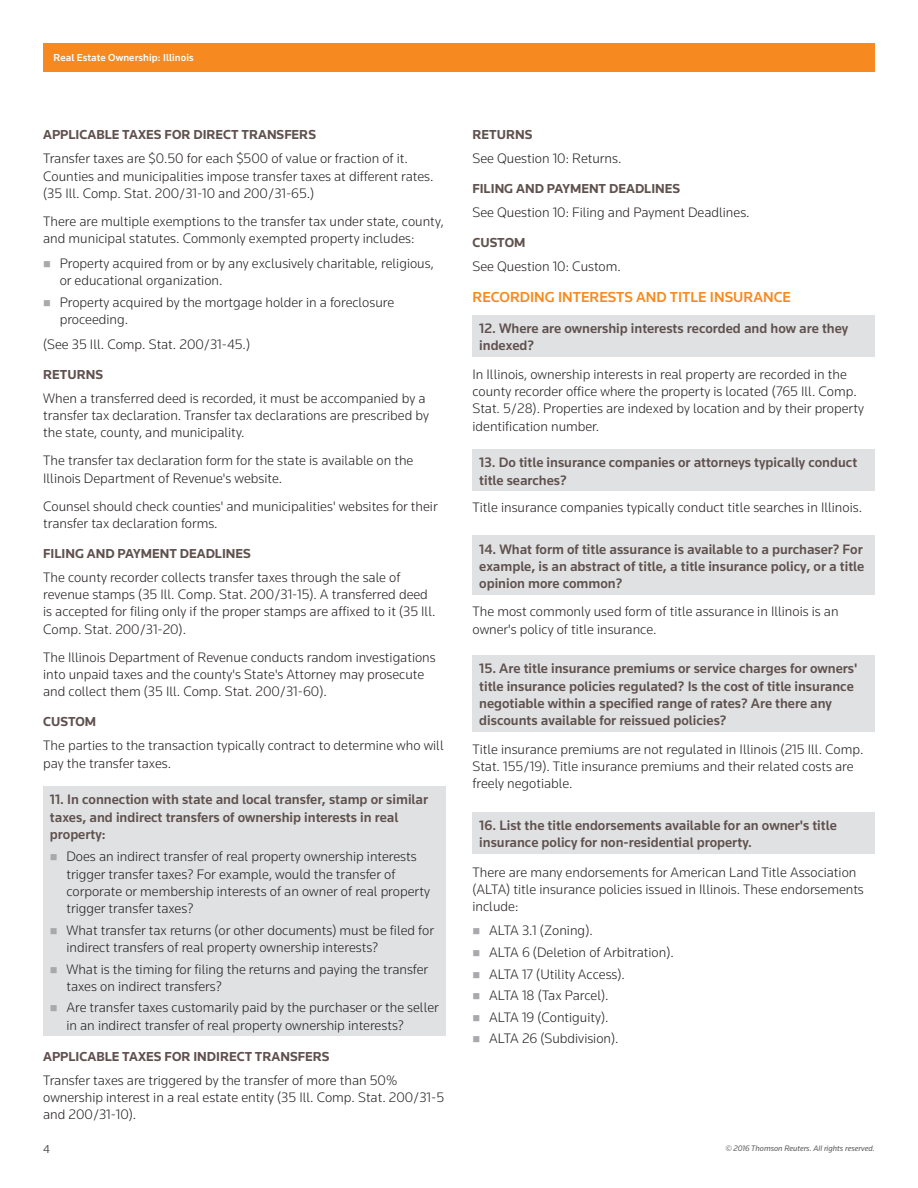
<style>
.page{position:relative;width:918px;height:1188px;background:#fff}
.page>*{position:absolute;margin:0;border:0;box-sizing:border-box;transform-origin:0 0}
.t1{font:500 15px "Knowledge";color:#f6891f}
.t2{font:300 14.25px/17.2px "Knowledge";color:#231f20}
.t3{font:500 14.25px/17.2px "Knowledge";color:#5f514d}
.t4{font:700 13.5px "Knowledge";color:#5f514d}
.t5{font:12px "Knowledge";color:#57585a}
.t6{font:500 10.5px "Knowledge";letter-spacing:.01em;color:#fff}
.t7{font:italic 8.25px "Knowledge";color:#57585a}
</style>
<div class="page">
<div style="left:43px;top:43px;width:832px;height:29px;background:#f6891f"></div>
<div style="left:43px;top:787px;width:403px;height:249px;background:#e0e1e3"></div>
<div style="left:472px;top:315px;width:403px;height:42px;background:#e0e1e3"></div>
<div style="left:472px;top:449px;width:403px;height:42px;background:#e0e1e3"></div>
<div style="left:472px;top:536px;width:403px;height:59px;background:#e0e1e3"></div>
<div style="left:472px;top:656px;width:403px;height:76px;background:#e0e1e3"></div>
<div style="left:472px;top:812px;width:403px;height:42px;background:#e0e1e3"></div>
<p class="t6" style="left:53px;top:51px;width:142px">Real Estate Ownership: Illinois</p>
<p class="t4" style="left:43px;top:126px;width:274px">APPLICABLE TAXES FOR DIRECT TRANSFERS</p>
<p class="t2" style="left:43px;top:150px;width:392px">Transfer taxes are $0.50 for each $500 of value or fraction of it.<br>Counties and municipalities impose transfer taxes at different rates. (35 Ill. Comp. Stat. 200/31-10 and 200/31-65.)</p>
<p class="t2" style="left:43px;top:212px;width:402px">There are multiple exemptions to the transfer tax under state, county, and municipal statutes. Commonly exempted property includes:</p>
<p class="t2" style="left:60px;top:254px;width:376px">Property acquired from or by any exclusively charitable, religious, or educational organization.</p>
<p class="t2" style="left:60px;top:293px;width:336px">Property acquired by the mortgage holder in a foreclosure proceeding.</p>
<p class="t2" style="left:43px;top:335px;width:208px">(See 35 Ill. Comp. Stat. 200/31-45.)</p>
<p class="t4" style="left:43px;top:366px;width:61px">RETURNS</p>
<p class="t2" style="left:43px;top:389px;width:387px">When a transferred deed is recorded, it must be accompanied by a transfer tax declaration. Transfer tax declarations are prescribed by the state, county, and municipality.</p>
<p class="t2" style="left:43px;top:452px;width:372px">The transfer tax declaration form for the state is available on the<br>Illinois Department of Revenue's website.</p>
<p class="t2" style="left:43px;top:497px;width:396px">Counsel should check counties' and municipalities' websites for their transfer tax declaration forms.</p>
<p class="t4" style="left:43px;top:545px;width:209px">FILING AND PAYMENT DEADLINES</p>
<p class="t2" style="left:43px;top:568px;width:394px">The county recorder collects transfer taxes through the sale of revenue stamps (35 Ill. Comp. Stat. 200/31-15). A transferred deed is accepted for filing only if the proper stamps are affixed to it (35 Ill.<br>Comp. Stat. 200/31-20).</p>
<p class="t2" style="left:43px;top:648px;width:394px">The Illinois Department of Revenue conducts random investigations into unpaid taxes and the county's State's Attorney may prosecute and collect them (35 Ill. Comp. Stat. 200/31-60).</p>
<p class="t4" style="left:43px;top:714px;width:54px">CUSTOM</p>
<p class="t2" style="left:43px;top:737px;width:402px">The parties to the transaction typically contract to determine who will pay the transfer taxes.</p>
<p class="t3" style="left:50px;top:791px;width:380px">11. In connection with state and local transfer, stamp or similar taxes, and indirect transfers of ownership interests in real property:</p>
<p class="t2" style="left:66px;top:848px;width:365px">Does an indirect transfer of real property ownership interests trigger transfer taxes? For example, would the transfer of corporate or membership interests of an owner of real property trigger transfer taxes?</p>
<p class="t2" style="left:66px;top:921px;width:369px">What transfer tax returns (or other documents) must be filed for indirect transfers of real property ownership interests?</p>
<p class="t2" style="left:66px;top:960px;width:363px">What is the timing for filing the returns and paying the transfer taxes on indirect transfers?</p>
<p class="t2" style="left:66px;top:999px;width:374px">Are transfer taxes customarily paid by the purchaser or the seller in an indirect transfer of real property ownership interests?</p>
<p class="t4" style="left:43px;top:1048px;width:288px">APPLICABLE TAXES FOR INDIRECT TRANSFERS</p>
<p class="t2" style="left:43px;top:1071px;width:402px">Transfer taxes are triggered by the transfer of more than 50% ownership interest in a real estate entity (35 Ill. Comp. Stat. 200/31-5 and 200/31-10).</p>
<p class="t4" style="left:472px;top:126px;width:61px">RETURNS</p>
<p class="t2" style="left:472px;top:149px;width:150px">See Question 10: Returns.</p>
<p class="t4" style="left:472px;top:180px;width:209px">FILING AND PAYMENT DEADLINES</p>
<p class="t2" style="left:472px;top:203px;width:279px">See Question 10: Filing and Payment Deadlines.</p>
<p class="t4" style="left:472px;top:234px;width:54px">CUSTOM</p>
<p class="t2" style="left:472px;top:257px;width:150px">See Question 10: Custom.</p>
<p class="t1" style="left:472px;top:288px;width:320px">RECORDING INTERESTS AND TITLE INSURANCE</p>
<p class="t3" style="left:479px;top:319px;width:370px">12. Where are ownership interests recorded and how are they indexed?</p>
<p class="t2" style="left:472px;top:365px;width:393px">In Illinois, ownership interests in real property are recorded in the county recorder office where the property is located (765 Ill. Comp.<br>Stat. 5/28). Properties are indexed by location and by their property identification number.</p>
<p class="t3" style="left:479px;top:454px;width:380px">13. Do title insurance companies or attorneys typically conduct title searches?</p>
<p class="t2" style="left:472px;top:499px;width:391px">Title insurance companies typically conduct title searches in Illinois.</p>
<p class="t3" style="left:479px;top:540px;width:387px;text-align:justify">14. What form of title assurance is available to a purchaser? For example, is an abstract of title, a title insurance policy, or a title opinion more common?</p>
<p class="t2" style="left:472px;top:603px;width:368px">The most commonly used form of title assurance in Illinois is an owner's policy of title insurance.</p>
<p class="t3" style="left:479px;top:660px;width:380px">15. Are title insurance premiums or service charges for owners' title insurance policies regulated? Is the cost of title insurance negotiable within a specified range of rates? Are there any discounts available for reissued policies?</p>
<p class="t2" style="left:472px;top:740px;width:393px">Title insurance premiums are not regulated in Illinois (215 Ill. Comp.<br>Stat. 155/19). Title insurance premiums and their related costs are freely negotiable.</p>
<p class="t3" style="left:479px;top:816px;width:359px">16. List the title endorsements available for an owner's title insurance policy for non-residential property.</p>
<p class="t2" style="left:472px;top:863px;width:393px">There are many endorsements for American Land Title Association (ALTA) title insurance policies issued in Illinois. These endorsements include:</p>
<p class="t2" style="left:489px;top:922px;width:105px">ALTA 3.1 (Zoning).</p>
<p class="t2" style="left:489px;top:943px;width:186px">ALTA 6 (Deletion of Arbitration).</p>
<p class="t2" style="left:489px;top:965px;width:138px">ALTA 17 (Utility Access).</p>
<p class="t2" style="left:489px;top:987px;width:121px">ALTA 18 (Tax Parcel).</p>
<p class="t2" style="left:489px;top:1008px;width:121px">ALTA 19 (Contiguity).</p>
<p class="t2" style="left:489px;top:1030px;width:131px">ALTA 26 (Subdivision).</p>
<p class="t5" style="left:43px;top:1141px;width:8px">4</p>
<p class="t7" style="left:725px;top:1143px;width:151px">© 2016 Thomson Reuters. All rights reserved.</p>
</div>
